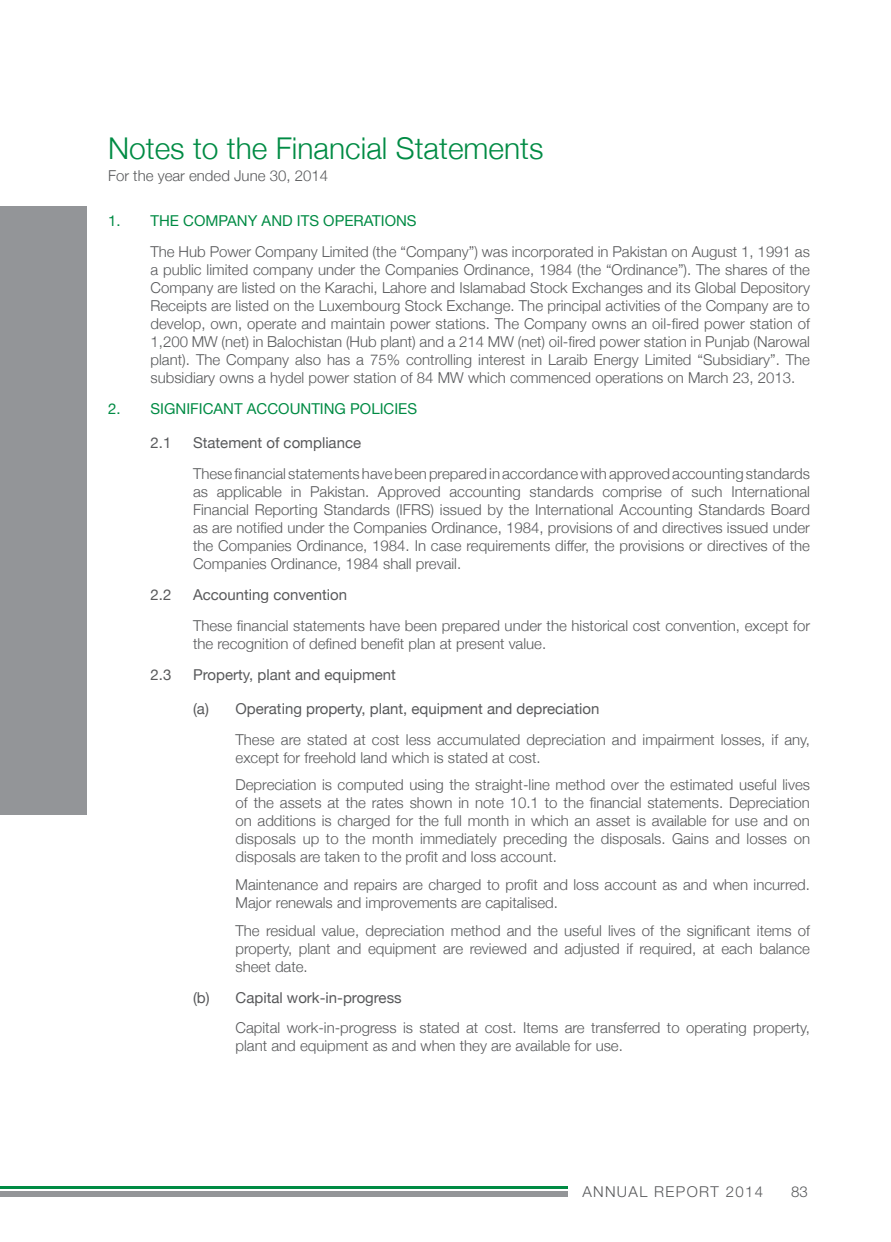
<style>
.page{position:relative;width:891px;height:1242px;background:#fff}
.page>*{position:absolute;margin:0;border:0;box-sizing:border-box;transform-origin:0 0}
.t1{font:300 30px "Helvetica Neue";color:#008b44}
.t2{font:300 15px/18px "Helvetica Neue";color:#58595b;text-align:justify}
.t3{font:15px "Helvetica Neue";color:#58595b}
.t4{font:15px "Helvetica Neue";color:#008b44}
.t5{font:300 15px "Helvetica Neue LT Std";letter-spacing:.09em;color:#58595b}
</style>
<div class="page">
<svg style="left:0;top:1186px;width:568px;height:11px"></svg>
<div style="left:0;top:207px;width:87px;height:608px;background:#939598"></div>
<h1 class="t1" style="left:108px;top:130px;width:437px">Notes to the Financial Statements</h1>
<p class="t2" style="left:108px;top:166px;width:222px">For the year ended June 30, 2014</p>
<p class="t4" style="left:108px;top:212px;width:310px">1. THE COMPANY AND ITS OPERATIONS</p>
<p class="t2" style="left:151px;top:243px;width:661px">The Hub Power Company Limited (the “Company”) was incorporated in Pakistan on August 1, 1991 as a public limited company under the Companies Ordinance, 1984 (the “Ordinance”). The shares of the Company are listed on the Karachi, Lahore and Islamabad Stock Exchanges and its Global Depository Receipts are listed on the Luxembourg Stock Exchange. The principal activities of the Company are to develop, own, operate and maintain power stations. The Company owns an oil-fired power station of 1,200 MW (net) in Balochistan (Hub plant) and a 214 MW (net) oil-fired power station in Punjab (Narowal plant). The Company also has a 75% controlling interest in Laraib Energy Limited “Subsidiary”. The subsidiary owns a hydel power station of 84 MW which commenced operations on March 23, 2013.</p>
<p class="t4" style="left:108px;top:400px;width:311px">2. SIGNIFICANT ACCOUNTING POLICIES</p>
<p class="t3" style="left:151px;top:434px;width:22px">2.1</p>
<p class="t3" style="left:193px;top:434px;width:170px">Statement of compliance</p>
<p class="t2" style="left:193px;top:464px;width:618px">These financial statements have been prepared in accordance with approved accounting standards as applicable in Pakistan. Approved accounting standards comprise of such International Financial Reporting Standards (IFRS) issued by the International Accounting Standards Board as are notified under the Companies Ordinance, 1984, provisions of and directives issued under the Companies Ordinance, 1984. In case requirements differ, the provisions or directives of the Companies Ordinance, 1984 shall prevail.</p>
<p class="t3" style="left:151px;top:586px;width:22px">2.2</p>
<p class="t3" style="left:193px;top:586px;width:156px">Accounting convention</p>
<p class="t2" style="left:193px;top:616px;width:619px">These financial statements have been prepared under the historical cost convention, except for the recognition of defined benefit plan at present value.</p>
<p class="t3" style="left:151px;top:665px;width:22px">2.3</p>
<p class="t3" style="left:193px;top:665px;width:204px">Property, plant and equipment</p>
<p class="t3" style="left:193px;top:699px;width:408px">(a) Operating property, plant, equipment and depreciation</p>
<p class="t2" style="left:236px;top:730px;width:576px">These are stated at cost less accumulated depreciation and impairment losses, if any, except for freehold land which is stated at cost.</p>
<p class="t2" style="left:236px;top:776px;width:576px">Depreciation is computed using the straight-line method over the estimated useful lives of the assets at the rates shown in note 10.1 to the financial statements. Depreciation on additions is charged for the full month in which an asset is available for use and on disposals up to the month immediately preceding the disposals. Gains and losses on disposals are taken to the profit and loss account.</p>
<p class="t2" style="left:236px;top:875px;width:576px">Maintenance and repairs are charged to profit and loss account as and when incurred.<br>Major renewals and improvements are capitalised.</p>
<p class="t2" style="left:236px;top:921px;width:576px">The residual value, depreciation method and the useful lives of the significant items of property, plant and equipment are reviewed and adjusted if required, at each balance sheet date.</p>
<p class="t3" style="left:193px;top:988px;width:210px">(b) Capital work-in-progress</p>
<p class="t2" style="left:236px;top:1019px;width:576px">Capital work-in-progress is stated at cost. Items are transferred to operating property, plant and equipment as and when they are available for use.</p>
<p class="t5" style="left:582px;top:1183px;width:182px">ANNUAL REPORT 2014</p>
<p class="t5" style="left:791px;top:1182px;width:18px">83</p>
</div>
